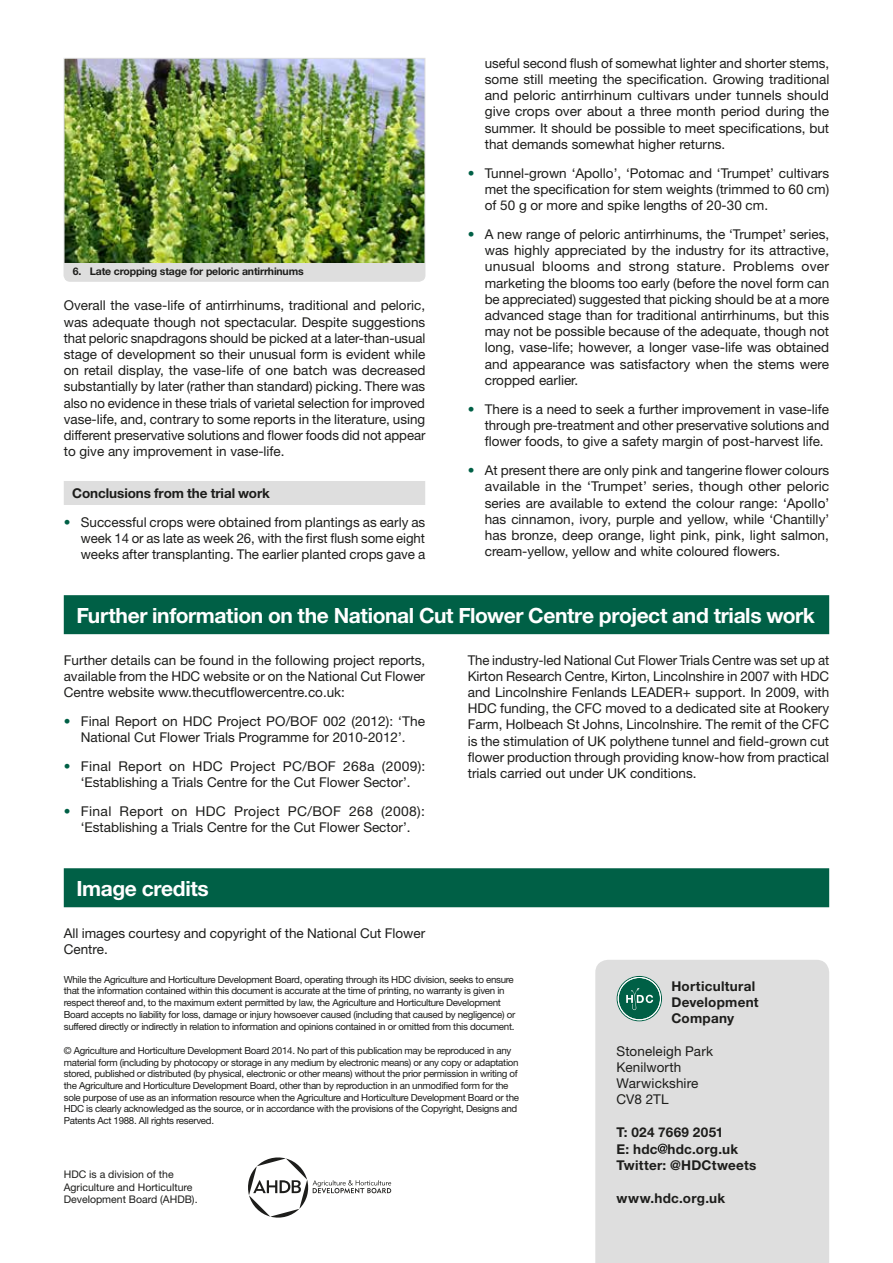
<style>
.page{position:relative;width:893px;height:1263px;background:#fff}
.page>*{position:absolute;margin:0;border:0;box-sizing:border-box;transform-origin:0 0}
.t1{font:700 21px "Helvetica Neue LT Std";letter-spacing:-.02em;color:#fff}
.t2{font:13.5px/16.2px "Helvetica Neue LT Std";color:#1d1d1b;text-align:justify}
.t3{font:700 13.5px/16.2px "Helvetica Neue LT Std";letter-spacing:.015em;color:#1d1d1b}
.t4{font:700 13.5px "Helvetica Neue LT Std";letter-spacing:-.005em;color:#1d1d1b}
.t5{font:10.5px/12.6px "Helvetica Neue LT Std";color:#1d1d1b}
.t6{font:700 10.5px "Helvetica Neue LT Std";letter-spacing:-.015em;color:#1d1d1b}
.t7{font:9.75px/11.7px "Helvetica Neue LT Std";letter-spacing:-.03em;color:#1d1d1b}
.s1{color:#006046}
</style>
<div class="page">
<div style="left:64px;top:481px;width:361px;height:24px;background:#dedede"></div>
<img style="left:64px;top:58px;width:361px;height:224px">
<div style="left:64px;top:595px;width:765px;height:39px;background:#006046"></div>
<div style="left:64px;top:868px;width:765px;height:39px;background:#006046"></div>
<div style="left:595px;top:960px;width:234px;height:303px;background:#dedede"></div>
<svg style="left:658px;top:1144px;width:9px;height:10px"></svg>
<svg style="left:617px;top:976px;width:45px;height:45px"></svg>
<svg style="left:626px;top:988px;width:27px;height:22px"></svg>
<div style="left:618px;top:977px;width:43px;height:43px;border:1px solid #fff;border-radius:50%"></div>
<svg style="left:248px;top:1157px;width:143px;height:61px"></svg>
<p class="t6" style="left:73px;top:265px;width:232px">6. Late cropping stage for peloric antirrhinums</p>
<p class="t2" style="left:64px;top:297px;width:363px">Overall the vase-life of antirrhinums, traditional and peloric, was adequate though not spectacular. Despite suggestions that peloric snapdragons should be picked at a later-than-usual stage of development so their unusual form is evident while on retail display, the vase-life of one batch was decreased substantially by later (rather than standard) picking. There was also no evidence in these trials of varietal selection for improved vase-life, and, contrary to some reports in the literature, using different preservative solutions and flower foods did not appear to give any improvement in vase-life.</p>
<p class="t4" style="left:72px;top:485px;width:199px">Conclusions from the trial work</p>
<p class="t2" style="left:81px;top:514px;width:346px;text-indent:-17px"><span class="s1">•</span> Successful crops were obtained from plantings as early as week 14 or as late as week 26, with the first flush some eight weeks after transplanting. The earlier planted crops gave a</p>
<p class="t2" style="left:485px;top:55px;width:346px">useful second flush of somewhat lighter and shorter stems, some still meeting the specification. Growing traditional and peloric antirrhinum cultivars under tunnels should give crops over about a three month period during the summer. It should be possible to meet specifications, but that demands somewhat higher returns.</p>
<p class="t2" style="left:485px;top:165px;width:346px;text-indent:-17px"><span class="s1">•</span> Tunnel-grown ‘Apollo’, ‘Potomac and ‘Trumpet’ cultivars met the specification for stem weights (trimmed to 60 cm) of 50 g or more and spike lengths of 20-30 cm.</p>
<p class="t2" style="left:485px;top:226px;width:346px;text-indent:-17px"><span class="s1">•</span> A new range of peloric antirrhinums, the ‘Trumpet’ series, was highly appreciated by the industry for its attractive, unusual blooms and strong stature. Problems over marketing the blooms too early (before the novel form can be appreciated) suggested that picking should be at a more advanced stage than for traditional antirrhinums, but this may not be possible because of the adequate, though not long, vase-life; however, a longer vase-life was obtained and appearance was satisfactory when the stems were cropped earlier.</p>
<p class="t2" style="left:485px;top:401px;width:346px;text-indent:-17px"><span class="s1">•</span> There is a need to seek a further improvement in vase-life through pre-treatment and other preservative solutions and flower foods, to give a safety margin of post-harvest life.</p>
<p class="t2" style="left:485px;top:462px;width:346px;text-indent:-17px"><span class="s1">•</span> At present there are only pink and tangerine flower colours available in the ‘Trumpet’ series, though other peloric series are available to extend the colour range: ‘Apollo’ has cinnamon, ivory, purple and yellow, while ‘Chantilly’ has bronze, deep orange, light pink, pink, light salmon, cream-yellow, yellow and white coloured flowers.</p>
<h1 class="t1" style="left:77px;top:602px;width:740px">Further information on the National Cut Flower Centre project and trials work</h1>
<p class="t2" style="left:64px;top:651px;width:363px">Further details can be found in the following project reports, available from the HDC website or on the National Cut Flower Centre website www.thecutflowercentre.co.uk:</p>
<p class="t2" style="left:64px;top:713px;width:363px;text-align:center"><span class="s1">•</span> Final Report on HDC Project PO/BOF 002 (2012): ‘The<br>National Cut Flower Trials Programme for 2010-2012’.</p>
<p class="t2" style="left:64px;top:758px;width:363px;text-align:center"><span class="s1">•</span> Final Report on HDC Project PC/BOF 268a (2009): ‘Establishing a Trials Centre for the Cut Flower Sector’.</p>
<p class="t2" style="left:64px;top:803px;width:363px;text-align:center"><span class="s1">•</span> Final Report on HDC Project PC/BOF 268 (2008): ‘Establishing a Trials Centre for the Cut Flower Sector’.</p>
<p class="t2" style="left:468px;top:651px;width:363px">The industry-led National Cut Flower Trials Centre was set up at Kirton Research Centre, Kirton, Lincolnshire in 2007 with HDC and Lincolnshire Fenlands LEADER+ support. In 2009, with HDC funding, the CFC moved to a dedicated site at Rookery Farm, Holbeach St Johns, Lincolnshire. The remit of the CFC is the stimulation of UK polythene tunnel and field-grown cut flower production through providing know-how from practical trials carried out under UK conditions.</p>
<h1 class="t1" style="left:77px;top:875px;width:134px">Image credits</h1>
<p class="t2" style="left:64px;top:924px;width:363px">All images courtesy and copyright of the National Cut Flower<br>Centre.</p>
<p class="t7" style="left:64px;top:973px;width:453px">While the Agriculture and Horticulture Development Board, operating through its HDC division, seeks to ensure that the information contained within this document is accurate at the time of printing, no warranty is given in respect thereof and, to the maximum extent permitted by law, the Agriculture and Horticulture Development Board accepts no liability for loss, damage or injury howsoever caused (including that caused by negligence) or suffered directly or indirectly in relation to information and opinions contained in or omitted from this document.</p>
<p class="t7" style="left:64px;top:1044px;width:457px">© Agriculture and Horticulture Development Board 2014. No part of this publication may be reproduced in any material form (including by photocopy or storage in any medium by electronic means) or any copy or adaptation stored, published or distributed (by physical, electronic or other means) without the prior permission in writing of the Agriculture and Horticulture Development Board, other than by reproduction in an unmodified form for the sole purpose of use as an information resource when the Agriculture and Horticulture Development Board or the HDC is clearly acknowledged as the source, or in accordance with the provisions of the Copyright, Designs and Patents Act 1988. All rights reserved.</p>
<p class="t5" style="left:64px;top:1168px;width:135px">HDC is a division of the<br>Agriculture and Horticulture<br>Development Board (AHDB).</p>
<p class="t3" style="left:671px;top:977px;width:89px">Horticultural<br>Development<br>Company</p>
<p class="t2" style="left:617px;top:1042px;width:98px;text-align:left">Stoneleigh Park<br>Kenilworth<br>Warwickshire<br>CV8 2TL</p>
<p class="t3" style="left:617px;top:1124px;width:141px">T: 024 7669 2051<br>E: hdc hdc.org.uk<br>Twitter: @HDCtweets</p>
<p class="t3" style="left:617px;top:1190px;width:110px">www.hdc.org.uk</p>
</div>
